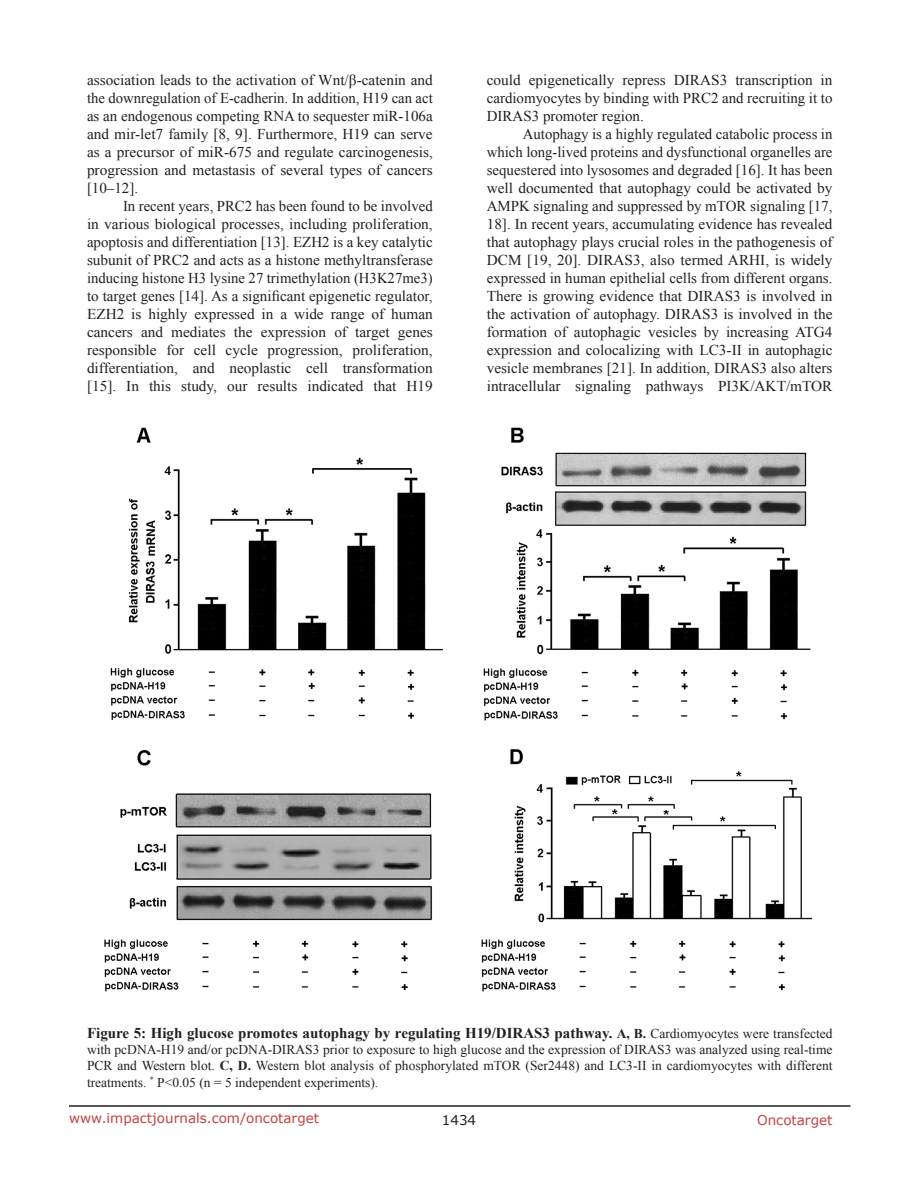
<style>
.page{position:relative;width:918px;height:1188px;background:#fff}
.page>*{position:absolute;margin:0;border:0;box-sizing:border-box;transform-origin:0 0}
.BodyText{font:15px/18px "Times New Roman";color:#231f20;text-align:justify}
.figuretext{font:700 15px "Times New Roman";color:#231f20}
.figuretext-2{font:13.5px/16.2px "Times New Roman";color:#231f20;text-align:justify}
.t1{font:13.5px "Verdana";color:#c24141}
.t2{font:13.5px "Verdana";color:#231f20}
.s1{font-size:13.5px}
.s2{font-weight:400;font-size:13.5px}
.s3{font-weight:700}
</style>
<div class="page">
<hr style="left:69px;top:1105px;width:781px;height:2px;background:#231f20">
<img style="left:104px;top:427px;width:709px;height:565px">
<p class="BodyText" style="left:87px;top:71px;width:347px">association leads to the activation of Wnt/β-catenin and the downregulation of E-cadherin. In addition, H19 can act as an endogenous competing RNA to sequester miR-106a and mir-let7 family [8, 9]. Furthermore, H19 can serve as a precursor of miR-675 and regulate carcinogenesis, progression and metastasis of several types of cancers [10–12].</p>
<p class="BodyText" style="left:87px;top:197px;width:347px;text-indent:36px">In recent years, PRC2 has been found to be involved in various biological processes, including proliferation, apoptosis and differentiation [13]. EZH2 is a key catalytic subunit of PRC2 and acts as a histone methyltransferase inducing histone H3 lysine 27 trimethylation (H3K27me3) to target genes [14]. As a significant epigenetic regulator, EZH2 is highly expressed in a wide range of human cancers and mediates the expression of target genes responsible for cell cycle progression, proliferation, differentiation, and neoplastic cell transformation [15]. In this study, our results indicated that H19</p>
<p class="BodyText" style="left:487px;top:71px;width:347px">could epigenetically repress DIRAS3 transcription in cardiomyocytes by binding with PRC2 and recruiting it to DIRAS3 promoter region.</p>
<p class="BodyText" style="left:487px;top:125px;width:347px;text-indent:36px">Autophagy is a highly regulated catabolic process in which long-lived proteins and dysfunctional organelles are sequestered into lysosomes and degraded [16]. It has been well documented that autophagy could be activated by AMPK signaling and suppressed by mTOR signaling [17, 18]. In recent years, accumulating evidence has revealed that autophagy plays crucial roles in the pathogenesis of DCM [19, 20]. DIRAS3, also termed ARHI, is widely expressed in human epithelial cells from different organs.<br>There is growing evidence that DIRAS3 is involved in the activation of autophagy. DIRAS3 is involved in the formation of autophagic vesicles by increasing ATG4 expression and colocalizing with LC3-II in autophagic vesicle membranes [21]. In addition, DIRAS3 also alters intracellular signaling pathways PI3K/AKT/mTOR</p>
<p class="figuretext" style="left:87px;top:1023px;width:747px">Figure 5: High glucose promotes autophagy by regulating H19/DIRAS3 pathway. <span class="s1">A, B.</span> <span class="s2">Cardiomyocytes were transfected</span></p>
<p class="figuretext-2" style="left:87px;top:1041px;width:747px">with pcDNA-H19 and/or pcDNA-DIRAS3 prior to exposure to high glucose and the expression of DIRAS3 was analyzed using real-time PCR and Western blot. <span class="s3">C, D.</span> Western blot analysis of phosphorylated mTOR (Ser2448) and LC3-II in cardiomyocytes with different treatments. <sup>*</sup> P&lt;0.05 (n = 5 independent experiments).</p>
<p class="t1" style="left:69px;top:1109px;width:252px">www.impactjournals.com/oncotarget</p>
<p class="t2" style="left:442px;top:1111px;width:36px">1434</p>
<p class="t1" style="left:757px;top:1111px;width:77px">Oncotarget</p>
</div>
